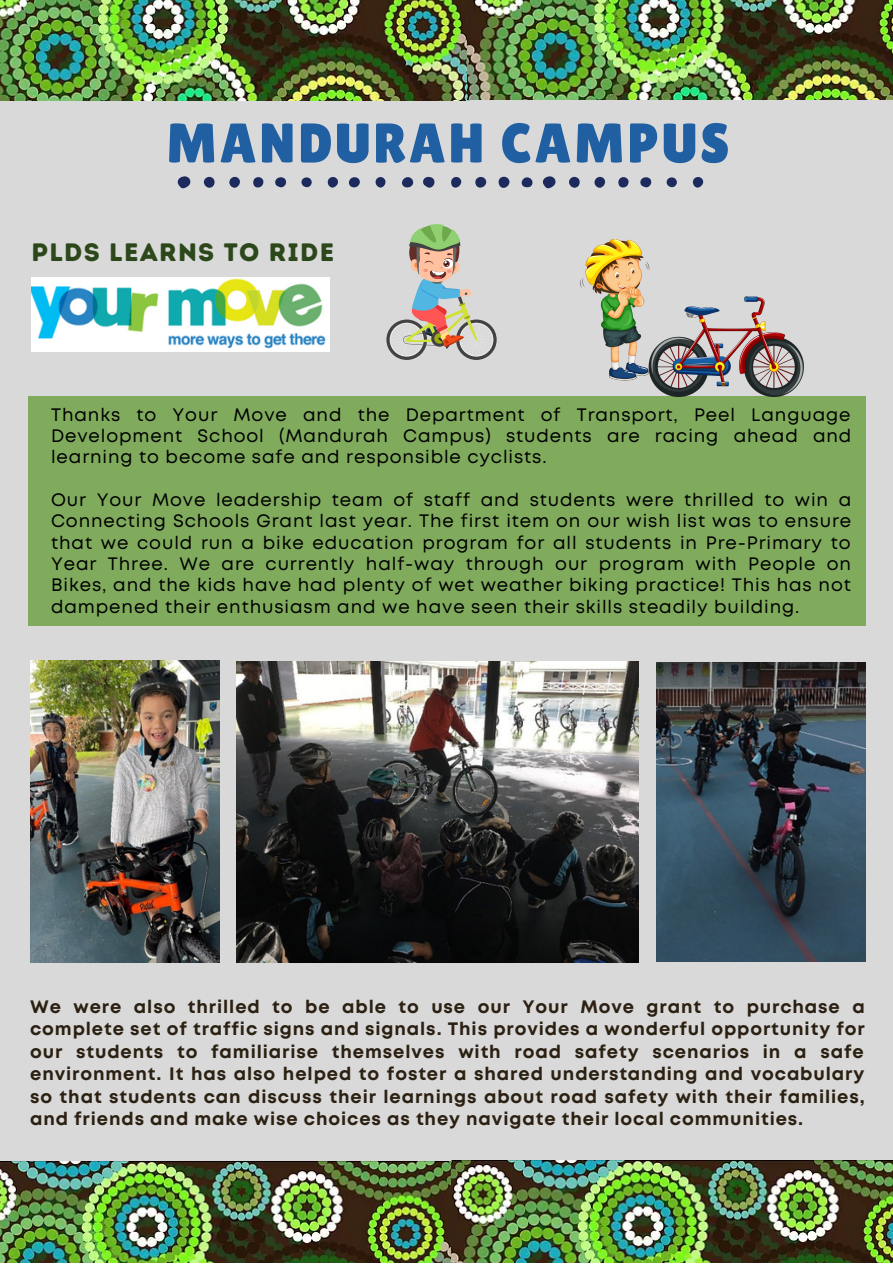
<style>
.page{position:relative;width:893px;height:1264px;background:#fff}
.page>*{position:absolute;margin:0;border:0;box-sizing:border-box;transform-origin:0 0}
.t1{font:55.8px "Lilita One";letter-spacing:.05em;color:#1f5fa2}
.t2{font:25.2px "Intro Rust Base";letter-spacing:.05em;color:#2c481a}
.t3{font:18px/21.3px "Mont";letter-spacing:.05em;color:#000;text-align:justify}
.t4{font:700 18px/22.5px "Mont";letter-spacing:.05em;color:#2b2011;text-align:justify}
</style>
<div class="page">
<div style="left:0;top:0;width:892px;height:1262px;background:#d9d9d9"></div>
<img style="left:0;top:0;width:892px;height:100px">
<img style="left:0;top:1161px;width:451px;height:101px">
<img style="left:451px;top:1160px;width:441px;height:102px">
<div style="left:28px;top:396px;width:837px;height:229px;background:#80ab5d"></div>
<svg style="left:177px;top:176px;width:14px;height:12px"></svg>
<svg style="left:423px;top:177px;width:12px;height:11px"></svg>
<div style="left:498px;top:177px;width:11px;height:11px;background:#1c2a5d;border-radius:50%"></div>
<div style="left:475px;top:177px;width:11px;height:11px;background:#1c2a5d;border-radius:50%"></div>
<div style="left:204px;top:177px;width:10px;height:11px;background:#1c2a5d;border-radius:50%"></div>
<svg style="left:402px;top:177px;width:11px;height:11px"></svg>
<div style="left:229px;top:177px;width:11px;height:11px;background:#1c2a5d;border-radius:50%"></div>
<div style="left:349px;top:177px;width:11px;height:10px;background:#1c2a5d;border-radius:50%"></div>
<svg style="left:275px;top:177px;width:11px;height:11px"></svg>
<div style="left:451px;top:177px;width:10px;height:11px;background:#1c2a5d;border-radius:5px"></div>
<svg style="left:521px;top:177px;width:12px;height:10px"></svg>
<div style="left:328px;top:177px;width:10px;height:11px;background:#1c2a5d;border-radius:50%"></div>
<div style="left:253px;top:177px;width:10px;height:10px;background:#1c2a5d;border-radius:5px"></div>
<svg style="left:375px;top:177px;width:10px;height:10px"></svg>
<div style="left:301px;top:177px;width:11px;height:10px;background:#1c2a5d;border-radius:50%"></div>
<svg style="left:542px;top:176px;width:14px;height:12px"></svg>
<div style="left:569px;top:177px;width:10px;height:11px;background:#1c2a5d;border-radius:50%"></div>
<div style="left:594px;top:177px;width:11px;height:11px;background:#1c2a5d;border-radius:50%"></div>
<svg style="left:640px;top:177px;width:11px;height:11px"></svg>
<div style="left:692px;top:177px;width:11px;height:11px;background:#1c2a5d;border-radius:50%"></div>
<div style="left:618px;top:177px;width:10px;height:10px;background:#1c2a5d;border-radius:5px"></div>
<div style="left:666px;top:177px;width:10px;height:10px;background:#1c2a5d;border-radius:50%"></div>
<img style="left:32px;top:277px;width:297px;height:74px">
<svg style="left:386px;top:224px;width:110px;height:136px"></svg>
<img style="left:580px;top:240px;width:223px;height:156px">
<img style="left:30px;top:660px;width:189px;height:302px">
<img style="left:236px;top:661px;width:402px;height:301px">
<img style="left:656px;top:662px;width:209px;height:299px">
<p class="t1" style="left:166px;top:111px;width:564px">MANDURAH CAMPUS</p>
<p class="t2" style="left:32px;top:237px;width:304px">PLDS LEARNS TO RIDE</p>
<p class="t3" style="left:51px;top:405px;width:801px">Thanks to Your Move and the Department of Transport, Peel Language Development School (Mandurah Campus) students are racing ahead and learning to become safe and responsible cyclists.</p>
<p class="t3" style="left:51px;top:490px;width:801px">Our Your Move leadership team of staff and students were thrilled to win a Connecting Schools Grant last year. The first item on our wish list was to ensure that we could run a bike education program for all students in Pre-Primary to Year Three. We are currently half-way through our program with People on Bikes, and the kids have had plenty of wet weather biking practice! This has not dampened their enthusiasm and we have seen their skills steadily building.</p>
<p class="t4" style="left:30px;top:996px;width:836px">We were also thrilled to be able to use our Your Move grant to purchase a complete set of traffic signs and signals. This provides a wonderful opportunity for our students to familiarise themselves with road safety scenarios in a safe environment. It has also helped to foster a shared understanding and vocabulary so that students can discuss their learnings about road safety with their families, and friends and make wise choices as they navigate their local communities.</p>
</div>
